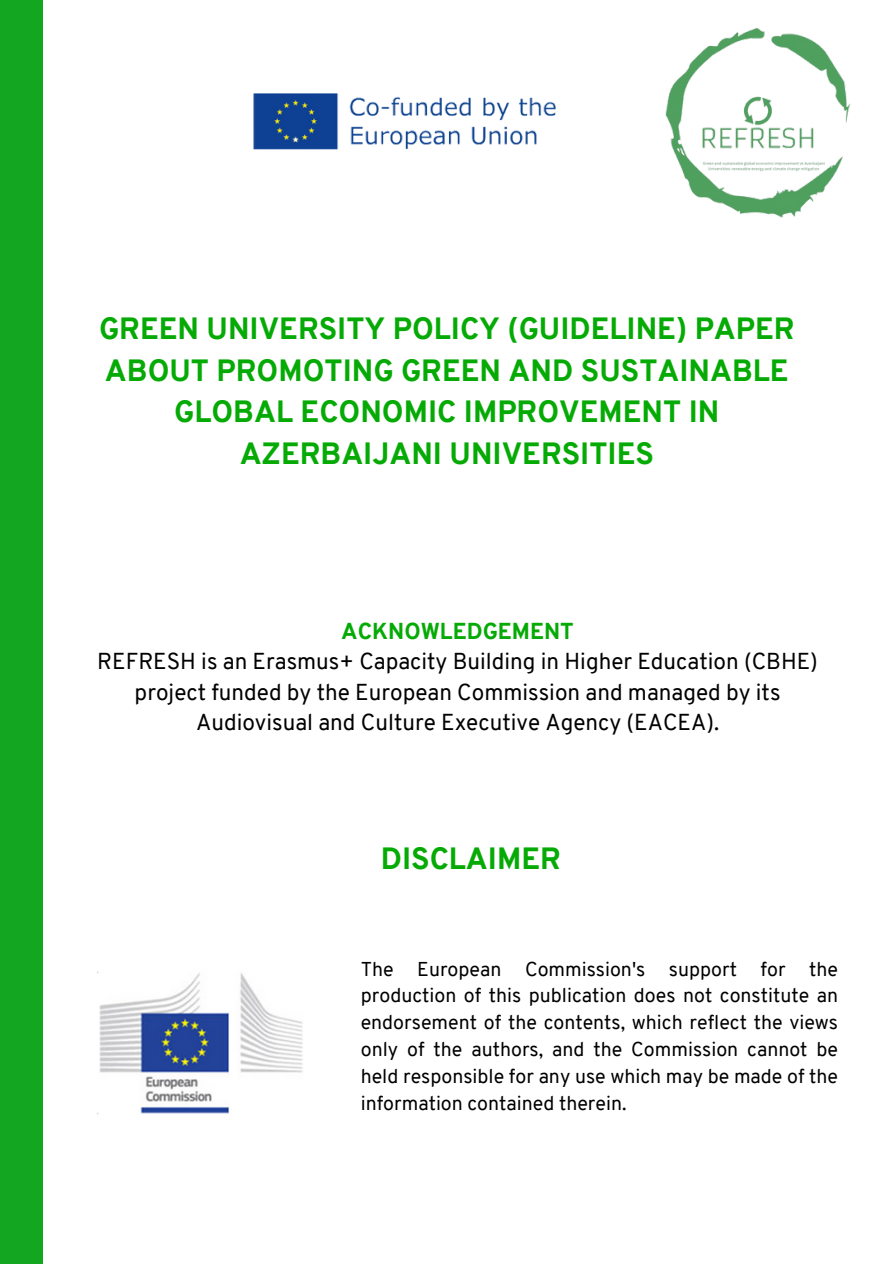
<style>
.page{position:relative;width:894px;height:1264px;background:#fff}
.page>*{position:absolute;margin:0;border:0;box-sizing:border-box;transform-origin:0 0}
.t1{font:800 30px/41.7px "Overpass";color:#05aa05;text-align:center}
.t2{font:22.5px/30.3px "Overpass";color:#000;text-align:center}
.t3{font:800 22.5px "Overpass";color:#05aa05}
.t4{font:19.5px/26.8px "Overpass";color:#000;text-align:justify}
</style>
<div class="page">
<div style="left:0;top:0;width:43px;height:1263px;background:#12a621"></div>
<img style="left:665px;top:28px;width:186px;height:190px">
<img style="left:253px;top:93px;width:303px;height:57px">
<img style="left:97px;top:971px;width:206px;height:144px">
<p class="t1" style="left:99px;top:311px;width:696px">GREEN UNIVERSITY POLICY (GUIDELINE) PAPER ABOUT PROMOTING GREEN AND SUSTAINABLE GLOBAL ECONOMIC IMPROVEMENT IN AZERBAIJANI UNIVERSITIES</p>
<p class="t3" style="left:341px;top:622px;width:234px">ACKNOWLEDGEMENT</p>
<p class="t2" style="left:97px;top:648px;width:722px">REFRESH is an Erasmus+ Capacity Building in Higher Education (CBHE) project funded by the European Commission and managed by its<br>Audiovisual and Culture Executive Agency (EACEA).</p>
<h1 class="t1" style="left:380px;top:840px;width:181px">DISCLAIMER</h1>
<p class="t4" style="left:360px;top:957px;width:478px">The European Commission's support for the production of this publication does not constitute an endorsement of the contents, which reflect the views only of the authors, and the Commission cannot be held responsible for any use which may be made of the information contained therein.</p>
</div>
